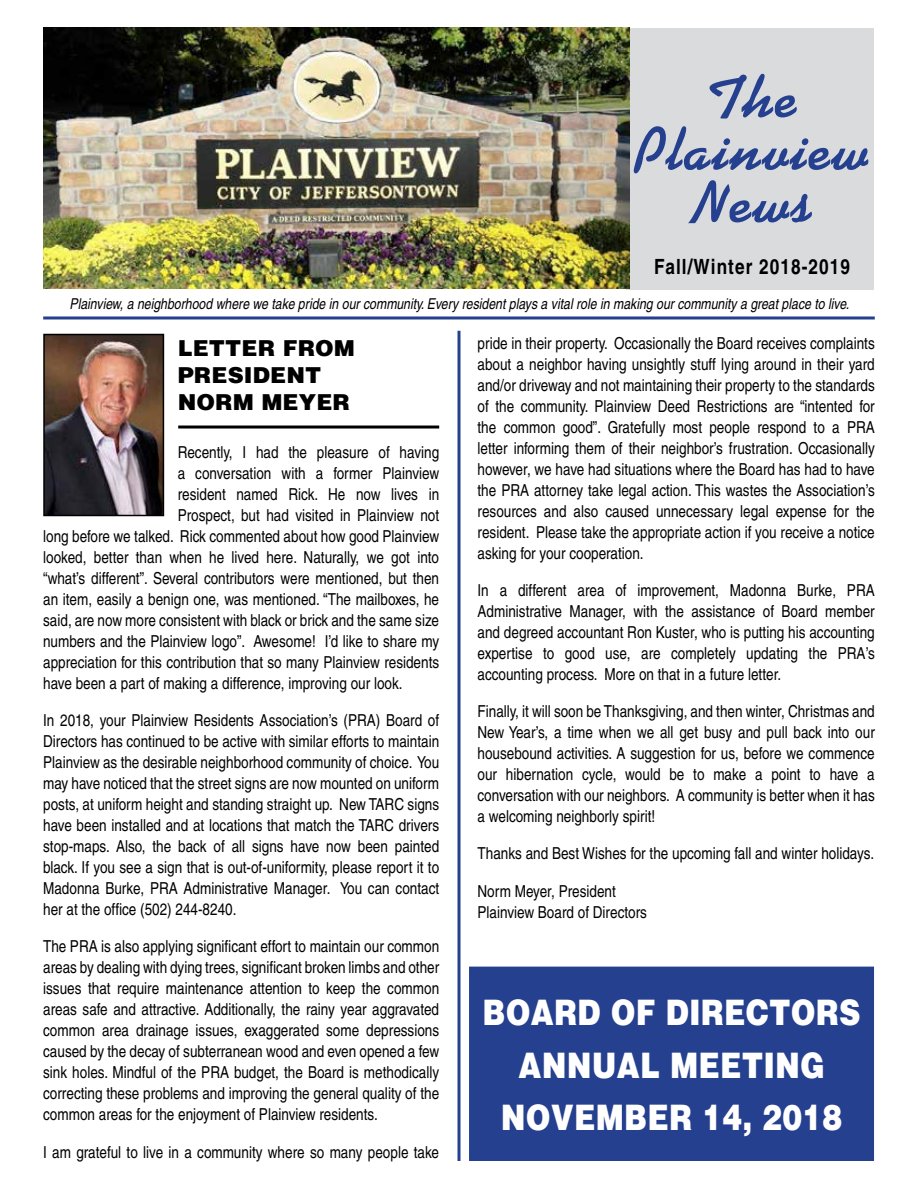
<style>
.page{position:relative;width:918px;height:1188px;background:#fff}
.page>*{position:absolute;margin:0;border:0;box-sizing:border-box;transform-origin:0 0}
.t1{font:700 60px/52.5px "Kaufmann";letter-spacing:.04em;color:#25408f;text-align:center}
.t2{font:900 36px/52.5px "Helvetica";color:#fff;text-align:center;scale:.83 1}
.t3{font:900 22.5px/27px "Helvetica";color:#000}
.t4{font:700 condensed 21px "Helvetica";letter-spacing:.05em;color:#000}
.t5{font:condensed 16.5px/21px "Helvetica";color:#000;text-align:justify}
.t6{font:italic condensed 15px "Helvetica";color:#000}
</style>
<div class="page">
<div style="left:469px;top:967px;width:405px;height:194px;background:#25408f"></div>
<div style="left:626px;top:28px;width:248px;height:262px;background:#dadbdc"></div>
<img style="left:43px;top:27px;width:586px;height:261px">
<hr style="left:458px;top:331px;width:2px;height:830px;background:#25408f">
<hr style="left:43px;top:316px;width:832px;height:3px;background:#25408f">
<img style="left:46px;top:337px;width:115px;height:176px">
<div style="left:43px;top:334px;width:121px;height:182px;border:2px solid #000"></div>
<hr style="left:178px;top:426px;width:261px;height:3px;background:#000">
<h1 class="t1" style="left:634px;top:72px;width:235px">The<br>Plainview<br>News</h1>
<p class="t4" style="left:654px;top:253px;width:197px">Fall/Winter 2018-2019</p>
<p class="t6" style="left:69px;top:295px;width:781px">Plainview, a neighborhood where we take pride in our community. Every resident plays a vital role in making our community a great place to live.</p>
<p class="t5" style="left:478px;top:332px;width:399px">pride in their property. Occasionally the Board receives complaints about a neighbor having unsightly stuff lying around in their yard and/or driveway and not maintaining their property to the standards of the community. Plainview Deed Restrictions are “intented for the common good”. Gratefully most people respond to a PRA letter informing them of their neighbor’s frustration. Occasionally however, we have had situations where the Board has had to have the PRA attorney take legal action. This wastes the Association’s resources and also caused unnecessary legal expense for the resident. Please take the appropriate action if you receive a notice asking for your cooperation.</p>
<p class="t5" style="left:478px;top:580px;width:399px">In a different area of improvement, Madonna Burke, PRA Administrative Manager, with the assistance of Board member and degreed accountant Ron Kuster, who is putting his accounting expertise to good use, are completely updating the PRA’s accounting process. More on that in a future letter.</p>
<p class="t5" style="left:478px;top:701px;width:399px">Finally, it will soon be Thanksgiving, and then winter, Christmas and New Year’s, a time when we all get busy and pull back into our housebound activities. A suggestion for us, before we commence our hibernation cycle, would be to make a point to have a conversation with our neighbors. A community is better when it has a welcoming neighborly spirit!</p>
<p class="t5" style="left:478px;top:843px;width:398px">Thanks and Best Wishes for the upcoming fall and winter holidays.</p>
<p class="t5" style="left:478px;top:880px;width:171px">Norm Meyer, President<br>Plainview Board of Directors</p>
<h3 class="t3" style="left:178px;top:334px;width:179px">LETTER FROM<br>PRESIDENT<br>NORM MEYER</h3>
<p class="t5" style="left:178px;top:441px;width:263px">Recently, I had the pleasure of having</p>
<p class="t5" style="left:178px;top:462px;width:263px">a conversation with a former Plainview</p>
<p class="t5" style="left:178px;top:483px;width:263px">resident named Rick. He now lives in</p>
<p class="t5" style="left:178px;top:504px;width:263px">Prospect, but had visited in Plainview not</p>
<p class="t5" style="left:43px;top:525px;width:398px">long before we talked. Rick commented about how good Plainview</p>
<p class="t5" style="left:43px;top:546px;width:397px">looked, better than when he lived here. Naturally, we got into</p>
<p class="t5" style="left:43px;top:567px;width:397px">“what’s different”. Several contributors were mentioned, but then</p>
<p class="t5" style="left:43px;top:588px;width:397px">an item, easily a benign one, was mentioned. “The mailboxes, he</p>
<p class="t5" style="left:43px;top:609px;width:397px">said, are now more consistent with black or brick and the same size</p>
<p class="t5" style="left:43px;top:630px;width:398px">numbers and the Plainview logo”. Awesome! I’d like to share my</p>
<p class="t5" style="left:43px;top:651px;width:398px">appreciation for this contribution that so many Plainview residents</p>
<p class="t5" style="left:43px;top:672px;width:361px">have been a part of making a difference, improving our look.</p>
<p class="t5" style="left:43px;top:710px;width:398px">In 2018, your Plainview Residents Association’s (PRA) Board of Directors has continued to be active with similar efforts to maintain Plainview as the desirable neighborhood community of choice. You may have noticed that the street signs are now mounted on uniform posts, at uniform height and standing straight up. New TARC signs have been installed and at locations that match the TARC drivers stop-maps. Also, the back of all signs have now been painted black. If you see a sign that is out-of-uniformity, please report it to Madonna Burke, PRA Administrative Manager. You can contact her at the office (502) 244-8240.</p>
<p class="t5" style="left:43px;top:936px;width:398px">The PRA is also applying significant effort to maintain our common areas by dealing with dying trees, significant broken limbs and other issues that require maintenance attention to keep the common areas safe and attractive. Additionally, the rainy year aggravated common area drainage issues, exaggerated some depressions caused by the decay of subterranean wood and even opened a few sink holes. Mindful of the PRA budget, the Board is methodically correcting these problems and improving the general quality of the common areas for the enjoyment of Plainview residents.</p>
<p class="t5" style="left:43px;top:1141px;width:397px">I am grateful to live in a community where so many people take</p>
<h2 class="t2" style="left:483px;top:986px;width:457px">BOARD OF DIRECTORS<br>ANNUAL MEETING<br>NOVEMBER 14, 2018</h2>
</div>
